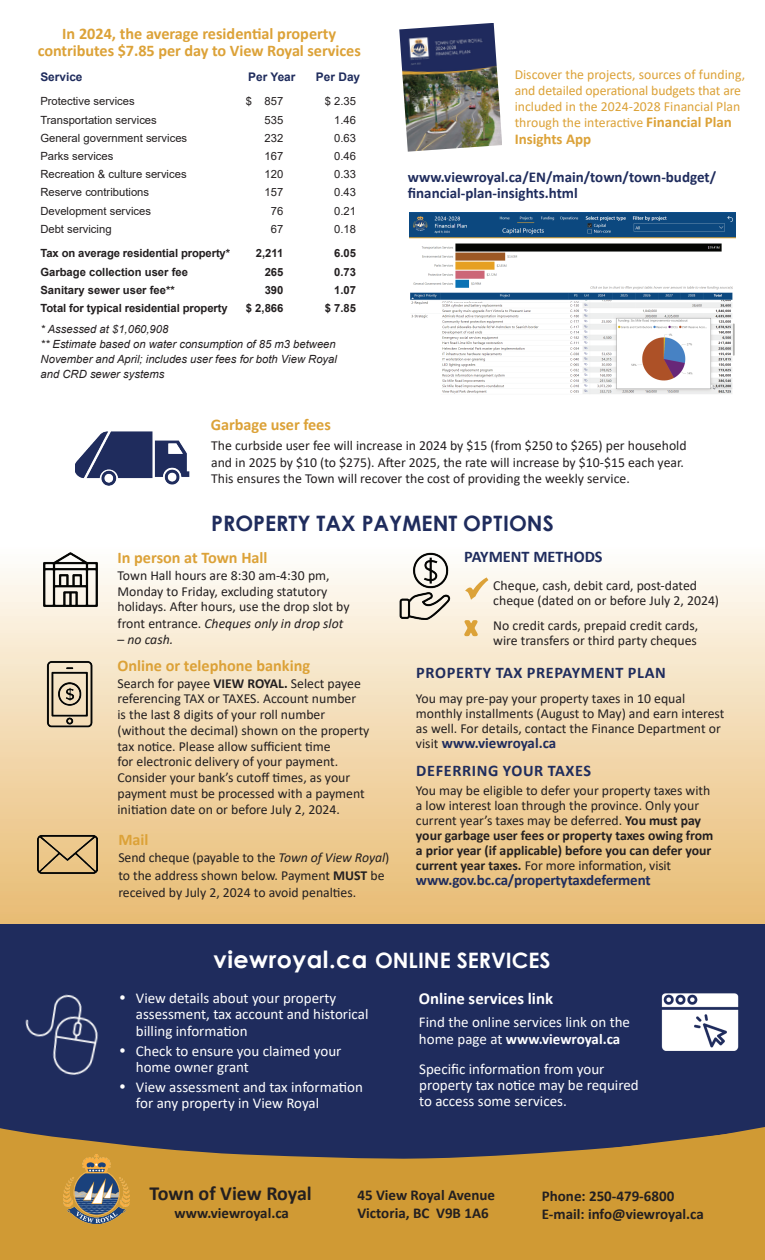
<style>
.page{position:relative;width:765px;height:1260px;background:#fff}
.page>*{position:absolute;margin:0;border:0;box-sizing:border-box;transform-origin:0 0}
.t1{font:700 21.25px "Century Gothic";color:#fff}
.t2{font:700 21.25px "Century Gothic";color:#1f2c5d}
.t3{font:700 20px "Calibri";color:#231f20}
.t4{font:700 16.75px "Calibri";color:#fff}
.t5{font:700 16.25px/17.5px "Calibri";color:#dca238;text-align:center}
.t6{font:700 16.25px "Calibri";letter-spacing:.04em;color:#1f2c5d}
.t7{font:700 16.25px "Calibri";color:#1f2c5d}
.t8{font:15px/16.2px "Calibri";color:#fff}
.t9{font:700 15px/16.2px "Calibri";letter-spacing:-.005em;color:#1f2c5d}
.t10{font:700 15px/18px "Calibri";color:#231f20}
.t11{font:700 15px "Calibri";color:#dca238}
.t12{font:13.75px/15px "Calibri";color:#231f20}
.t13{font:13.75px/16.2px "Calibri";color:#dca238}
.t14{font:italic 13.75px "Calibri";color:#231f20}
.t15{font:700 11.88px "Arial";color:#1f2c5d}
.t16{font:11.25px "Arial";color:#231f20}
.t17{font:700 11.25px "Arial";letter-spacing:-.01em;color:#231f20}
.t18{font:italic 11.25px/15px "Arial";color:#231f20}
.s1{font-weight:700;font-size:15px}
.s2{font-style:italic}
.s3{font-style:normal}
.s4{font-weight:700}
.s5{color:#dca238}
.s6{font-weight:700;font-size:21.25px;color:#dca238}
.s7{font-weight:400;font-size:13.75px;color:#231f20}
.s8{font-size:23.75px}
</style>
<div class="page">
<svg style="left:0;top:552px;width:765px;height:372px"></svg>
<div style="left:0;top:924px;width:765px;height:311px;background:#1f2c5d"></div>
<img style="left:393px;top:553px;width:61px;height:67px">
<img style="left:661px;top:993px;width:78px;height:58px">
<svg style="left:0;top:1127px;width:765px;height:22px"></svg>
<div style="left:0;top:1149px;width:453px;height:111px;background:#d09a34"></div>
<svg style="left:453px;top:1129px;width:312px;height:131px;fill:#d09a34"></svg>
<div style="left:542px;top:1190px;width:203px;height:44px;background:#d09a34"></div>
<div style="left:357px;top:1189px;width:176px;height:49px;background:#d09a34"></div>
<img style="left:41px;top:552px;width:60px;height:57px">
<img style="left:37px;top:833px;width:60px;height:42px">
<img style="left:47px;top:656px;width:47px;height:80px">
<img style="left:64px;top:1155px;width:66px;height:69px">
<img style="left:76px;top:431px;width:114px;height:55px">
<img style="left:409px;top:212px;width:327px;height:182px">
<img style="left:399px;top:23px;width:103px;height:129px">
<img style="left:25px;top:994px;width:74px;height:82px">
<p class="t5" style="left:38px;top:24px;width:325px">In 2024, the average residential property contributes $7.85 per day to View Royal services</p>
<p class="t15" style="left:40px;top:69px;width:44px">Service</p>
<p class="t15" style="left:248px;top:69px;width:49px">Per Year</p>
<p class="t15" style="left:316px;top:69px;width:46px">Per Day</p>
<p class="t16" style="left:40px;top:94px;width:96px">Protective services</p>
<p class="t16" style="left:246px;top:94px;width:39px">$ 857</p>
<p class="t16" style="left:325px;top:94px;width:33px">$ 2.35</p>
<p class="t16" style="left:40px;top:112px;width:118px">Transportation services</p>
<p class="t16" style="left:265px;top:112px;width:20px">535</p>
<p class="t16" style="left:334px;top:112px;width:23px">1.46</p>
<p class="t16" style="left:40px;top:130px;width:148px">General government services</p>
<p class="t16" style="left:265px;top:130px;width:20px">232</p>
<p class="t16" style="left:334px;top:130px;width:23px">0.63</p>
<p class="t16" style="left:40px;top:148px;width:75px">Parks services</p>
<p class="t16" style="left:265px;top:148px;width:20px">167</p>
<p class="t16" style="left:334px;top:148px;width:23px">0.46</p>
<p class="t16" style="left:40px;top:167px;width:148px">Recreation &amp; culture services</p>
<p class="t16" style="left:265px;top:167px;width:20px">120</p>
<p class="t16" style="left:334px;top:167px;width:23px">0.33</p>
<p class="t16" style="left:40px;top:185px;width:110px">Reserve contributions</p>
<p class="t16" style="left:265px;top:185px;width:20px">157</p>
<p class="t16" style="left:334px;top:185px;width:23px">0.43</p>
<p class="t16" style="left:40px;top:203px;width:112px">Development services</p>
<p class="t16" style="left:271px;top:203px;width:14px">76</p>
<p class="t16" style="left:334px;top:203px;width:23px">0.21</p>
<p class="t16" style="left:40px;top:221px;width:73px">Debt servicing</p>
<p class="t16" style="left:271px;top:221px;width:14px">67</p>
<p class="t16" style="left:334px;top:221px;width:23px">0.18</p>
<p class="t17" style="left:40px;top:245px;width:191px">Tax on average residential property*</p>
<p class="t17" style="left:256px;top:245px;width:29px">2,211</p>
<p class="t17" style="left:334px;top:245px;width:23px">6.05</p>
<p class="t17" style="left:40px;top:264px;width:149px">Garbage collection user fee</p>
<p class="t17" style="left:265px;top:264px;width:20px">265</p>
<p class="t17" style="left:334px;top:264px;width:23px">0.73</p>
<p class="t17" style="left:40px;top:282px;width:136px">Sanitary sewer user fee**</p>
<p class="t17" style="left:265px;top:282px;width:20px">390</p>
<p class="t17" style="left:334px;top:282px;width:23px">1.07</p>
<p class="t17" style="left:40px;top:300px;width:189px">Total for typical residential property</p>
<p class="t17" style="left:246px;top:300px;width:39px">$ 2,866</p>
<p class="t17" style="left:325px;top:300px;width:33px">$ 7.85</p>
<p class="t18" style="left:41px;top:322px;width:298px">* Assessed at $1,060,908<br>** Estimate based on water consumption of 85 m3 between November and April; includes user fees for both View Royal and CRD sewer systems</p>
<p class="t13" style="left:515px;top:66px;width:232px">Discover the projects, sources of funding, and detailed operational budgets that are included in the 2024-2028 Financial Plan through the interactive <span class="s1">Financial Plan</span></p>
<p class="t11" style="left:515px;top:128px;width:78px">Insights App</p>
<p class="t9" style="left:408px;top:169px;width:310px">www.viewroyal.ca/EN/main/town/town-budget/ financial-plan-insights.html</p>
<p class="t5" style="left:211px;top:416px;width:122px">Garbage user fees</p>
<p class="t12" style="left:211px;top:437px;width:477px;line-height:16.5px">The curbside user fee will increase in 2024 by $15 (from $250 to $265) per household and in 2025 by $10 (to $275). After 2025, the rate will increase by $10-$15 each year.<br>This ensures the Town will recover the cost of providing the weekly service.</p>
<h1 class="t2" style="left:211px;top:507px;width:344px">PROPERTY TAX PAYMENT OPTIONS</h1>
<p class="t5" style="left:117px;top:549px;width:152px">In person at Town Hall</p>
<p class="t12" style="left:118px;top:567px;width:234px;line-height:16px">Town Hall hours are 8:30 am-4:30 pm, Monday to Friday, excluding statutory holidays. After hours, use the drop slot by front entrance. <span class="s2">Cheques only in drop slot</span></p>
<p class="t14" style="left:118px;top:630px;width:57px"><span class="s3">–</span> no cash.</p>
<p class="t5" style="left:117px;top:657px;width:194px">Online or telephone banking</p>
<p class="t12" style="left:118px;top:675px;width:254px;line-height:15.9px">Search for payee <span class="s4">VIEW ROYAL.</span> Select payee referencing TAX or TAXES. Account number<br>is the last 8 digits of your roll number (without the decimal) shown on the property tax notice. Please allow sufficient time<br>for electronic delivery of your payment.<br>Consider your bank’s cutoff times, as your payment must be processed with a payment initiation date on or before July 2, 2024.</p>
<p class="t5" style="left:118px;top:831px;width:32px">Mail</p>
<p class="t12" style="left:118px;top:849px;width:272px;line-height:17.2px">Send cheque (payable to the <span class="s2">Town of View Royal</span>) to the address shown below. Payment <span class="s4">MUST</span> be received by July 2, 2024 to avoid penalties.</p>
<p class="t7" style="left:464px;top:545px;width:140px">PAYMENT METHODS</p>
<p class="t12" style="left:493px;top:577px;width:227px;text-indent:-28px"><span class="s5">✓</span> Cheque, cash, debit card, post-dated cheque (dated on or before July 2, 2024)</p>
<p class="t12" style="left:465px;top:617px;width:235px;text-align:right"><span class="s6">X</span> No credit cards, prepaid credit cards, wire transfers or third party cheques</p>
<p class="t6" style="left:416px;top:661px;width:251px">PROPERTY TAX PREPAYMENT PLAN</p>
<p class="t12" style="left:416px;top:691px;width:310px">You may pre-pay your property taxes in 10 equal monthly installments (August to May) and earn interest as well. For details, contact the Finance Department or</p>
<p class="t9" style="left:416px;top:735px;width:142px"><span class="s7">visit</span> www.viewroyal.ca</p>
<p class="t6" style="left:416px;top:759px;width:176px">DEFERRING YOUR TAXES</p>
<p class="t12" style="left:416px;top:783px;width:299px">You may be eligible to defer your property taxes with a low interest loan through the province. Only your current year’s taxes may be deferred. <span class="s4">You must pay your garbage user fees or property taxes owing from a prior year (if applicable) before you can defer your current year taxes.</span> For more information, visit</p>
<p class="t9" style="left:416px;top:872px;width:236px">www.gov.bc.ca/propertytaxdeferment</p>
<h1 class="t1" style="left:214px;top:944px;width:339px"><span class="s8">viewroyal.ca</span> ONLINE SERVICES</h1>
<p class="t8" style="left:136px;top:990px;width:234px;text-indent:-17px">• View details about your property assessment, tax account and historical billing information</p>
<p class="t8" style="left:136px;top:1043px;width:207px;text-indent:-17px">• Check to ensure you claimed your home owner grant</p>
<p class="t8" style="left:136px;top:1079px;width:229px;text-indent:-17px">• View assessment and tax information for any property in View Royal</p>
<p class="t4" style="left:419px;top:986px;width:136px">Online services link</p>
<p class="t8" style="left:419px;top:1014px;width:213px">Find the online services link on the home page at <span class="s4">www.viewroyal.ca</span></p>
<p class="t8" style="left:419px;top:1060px;width:221px">Specific information from your property tax notice may be required to access some services.</p>
<h2 class="t3" style="left:150px;top:1179px;width:164px">Town of View Royal</h2>
<p class="t10" style="left:542px;top:1187px;width:163px">Phone: 250-479-6800<br>E-mail: info@viewroyal.ca</p>
<p class="t10" style="left:357px;top:1186px;width:139px">45 View Royal Avenue<br>Victoria, BC V9B 1A6</p>
<p class="t10" style="left:175px;top:1203px;width:116px">www.viewroyal.ca</p>
</div>
